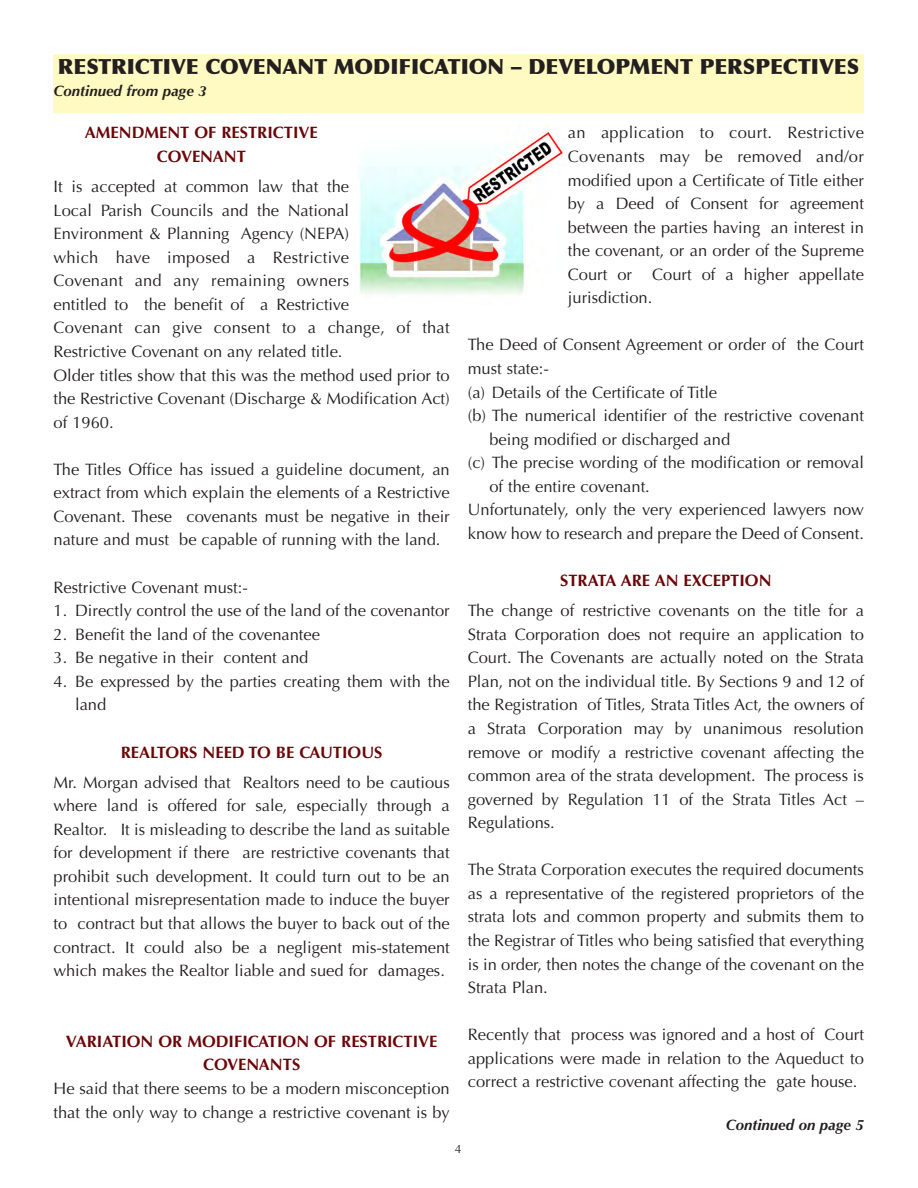
<style>
.page{position:relative;width:918px;height:1188px;background:#fff}
.page>*{position:absolute;margin:0;border:0;box-sizing:border-box;transform-origin:0 0}
.t1{font:900 21px "Optima";color:#231f20}
.t2{font:16.5px/23.5px "Optima";color:#231f20;text-align:justify}
.t3{font:700 16.5px/23.5px "Optima";color:#6b0608;text-align:center}
.t4{font:italic 700 15px "Optima";color:#231f20}
.t5{font:12px "Optima";color:#231f20}
</style>
<div class="page">
<div style="left:54px;top:54px;width:810px;height:59px;background:#fffac1"></div>
<img style="left:359px;top:123px;width:207px;height:172px">
<p class="t1" style="left:58px;top:58px;width:803px">RESTRICTIVE COVENANT MODIFICATION – DEVELOPMENT PERSPECTIVES</p>
<p class="t4" style="left:54px;top:85px;width:155px">Continued from page 3</p>
<p class="t3" style="left:85px;top:123px;width:234px">AMENDMENT OF RESTRICTIVE<br>COVENANT</p>
<p class="t2" style="left:54px;top:176px;width:398px;text-align:left">It is accepted at common law that the<br>Local Parish Councils and the National<br>Environment &amp; Planning Agency (NEPA)<br>which have imposed a Restrictive<br>Covenant and any remaining owners<br>entitled to the benefit of a Restrictive<br>Covenant can give consent to a change, of that Restrictive Covenant on any related title.<br>Older titles show that this was the method used prior to the Restrictive Covenant (Discharge &amp; Modification Act) of 1960.</p>
<p class="t2" style="left:54px;top:459px;width:398px">The Titles Office has issued a guideline document, an extract from which explain the elements of a Restrictive Covenant. These covenants must be negative in their nature and must be capable of running with the land.</p>
<p class="t2" style="left:54px;top:577px;width:196px">Restrictive Covenant must:-</p>
<p class="t2" style="left:54px;top:600px;width:398px">1. Directly control the use of the land of the covenantor</p>
<p class="t2" style="left:54px;top:624px;width:268px">2. Benefit the land of the covenantee</p>
<p class="t2" style="left:54px;top:648px;width:256px">3. Be negative in their content and</p>
<p class="t2" style="left:75px;top:671px;width:376px;text-indent:-22px">4. Be expressed by the parties creating them with the land</p>
<p class="t3" style="left:121px;top:742px;width:263px">REALTORS NEED TO BE CAUTIOUS</p>
<p class="t2" style="left:54px;top:772px;width:398px">Mr. Morgan advised that Realtors need to be cautious where land is offered for sale, especially through a Realtor. It is misleading to describe the land as suitable for development if there are restrictive covenants that prohibit such development. It could turn out to be an intentional misrepresentation made to induce the buyer to contract but that allows the buyer to back out of the contract. It could also be a negligent mis-statement which makes the Realtor liable and sued for damages.</p>
<p class="t3" style="left:66px;top:1031px;width:373px">VARIATION OR MODIFICATION OF RESTRICTIVE<br>COVENANTS</p>
<p class="t2" style="left:54px;top:1078px;width:398px">He said that there seems to be a modern misconception that the only way to change a restrictive covenant is by</p>
<p class="t2" style="left:568px;top:123px;width:298px">an application to court. Restrictive Covenants may be removed and/or modified upon a Certificate of Title either by a Deed of Consent for agreement between the parties having an interest in the covenant, or an order of the Supreme Court or Court of a higher appellate jurisdiction.</p>
<p class="t2" style="left:468px;top:335px;width:398px">The Deed of Consent Agreement or order of the Court</p>
<p class="t2" style="left:468px;top:358px;width:83px">must state:-</p>
<p class="t2" style="left:468px;top:382px;width:251px">(a) Details of the Certificate of Title</p>
<p class="t2" style="left:468px;top:405px;width:398px">(b) The numerical identifier of the restrictive covenant</p>
<p class="t2" style="left:489px;top:429px;width:242px">being modified or discharged and</p>
<p class="t2" style="left:468px;top:452px;width:398px">(c) The precise wording of the modification or removal</p>
<p class="t2" style="left:489px;top:476px;width:162px">of the entire covenant.</p>
<p class="t2" style="left:468px;top:500px;width:398px">Unfortunately, only the very experienced lawyers now</p>
<p class="t2" style="left:468px;top:523px;width:398px">know how to research and prepare the Deed of Consent.</p>
<p class="t3" style="left:560px;top:570px;width:213px">STRATA ARE AN EXCEPTION</p>
<p class="t2" style="left:468px;top:600px;width:398px">The change of restrictive covenants on the title for a Strata Corporation does not require an application to Court. The Covenants are actually noted on the Strata Plan, not on the individual title. By Sections 9 and 12 of the Registration of Titles, Strata Titles Act, the owners of a Strata Corporation may by unanimous resolution remove or modify a restrictive covenant affecting the common area of the strata development. The process is governed by Regulation 11 of the Strata Titles Act – Regulations.</p>
<p class="t2" style="left:468px;top:860px;width:398px">The Strata Corporation executes the required documents as a representative of the registered proprietors of the strata lots and common property and submits them to the Registrar of Titles who being satisfied that everything is in order, then notes the change of the covenant on the Strata Plan.</p>
<p class="t2" style="left:468px;top:1024px;width:398px">Recently that process was ignored and a host of Court applications were made in relation to the Aqueduct to correct a restrictive covenant affecting the gate house.</p>
<p class="t4" style="left:726px;top:1119px;width:140px">Continued on page 5</p>
<p class="t5" style="left:455px;top:1144px;width:8px">4</p>
</div>
